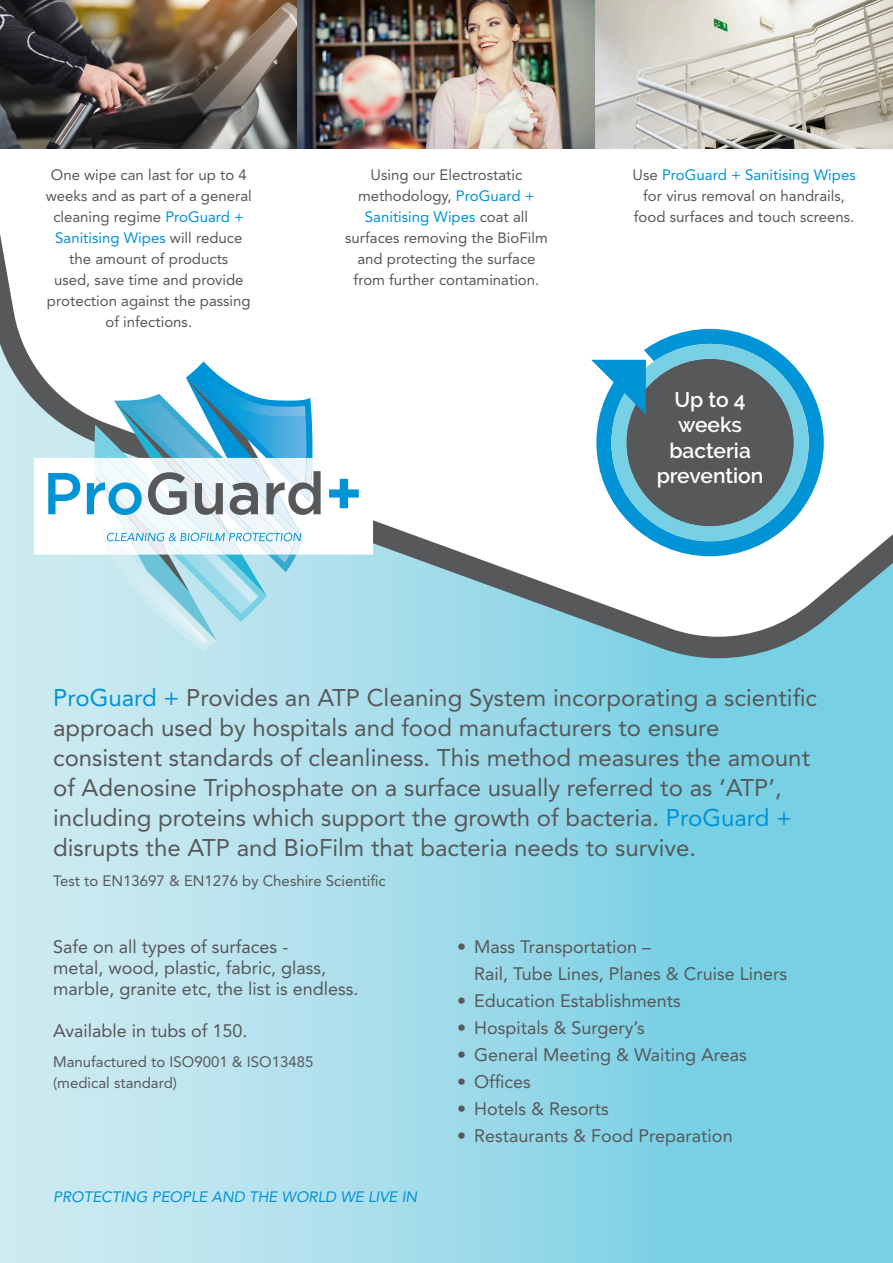
<style>
.page{position:relative;width:893px;height:1263px;background:#fff}
.page>*{position:absolute;margin:0;border:0;box-sizing:border-box;transform-origin:0 0}
.t1{font:24px/30px "Avenir";color:#57585a}
.t2{font:600 21px/25.5px "Raleway";color:#fff;text-align:center}
.t3{font:18px/21px "Avenir";color:#57585a}
.t4{font:15px/21px "Avenir";color:#57585a;text-align:center}
.t5{font:italic 15px "Avenir";color:#0093d6}
.s1{color:#0093d6}
</style>
<div class="page">
<div style="left:0;top:64px;width:893px;height:1199px;background:linear-gradient(to right,#d3ecf1,#6acbe2)"></div>
<svg style="left:0;top:149px;width:893px;height:13px"></svg>
<svg style="left:0;top:162px;width:893px;height:496px"></svg>
<svg style="left:34px;top:361px;width:339px;height:290px"></svg>
<img style="left:0;top:0;width:893px;height:149px">
<div style="left:626px;top:359px;width:168px;height:167px;background:#57585a;border-radius:50%"></div>
<div style="left:596px;top:329px;width:228px;height:227px;border:15px solid #0093d6;border-radius:50%"></div>
<div style="left:611px;top:344px;width:198px;height:197px;border:15px solid #78d0e4;border-radius:50%"></div>
<svg style="left:591px;top:341px;width:71px;height:74px"></svg>
<p class="t4" style="left:46px;top:165px;width:207px">One wipe can last for up to 4 weeks and as part of a general cleaning regime <span class="s1">ProGuard +<br>Sanitising Wipes</span> will reduce the amount of products<br>used, save time and provide protection against the passing of infections.</p>
<p class="t4" style="left:345px;top:165px;width:204px">Using our Electrostatic methodology, <span class="s1">ProGuard +<br>Sanitising Wipes</span> coat all surfaces removing the BioFilm and protecting the surface from further contamination.</p>
<p class="t4" style="left:633px;top:165px;width:225px">Use <span class="s1">ProGuard + Sanitising Wipes </span>for virus removal on handrails, food surfaces and touch screens.</p>
<h2 class="t2" style="left:657px;top:387px;width:108px">Up to 4 weeks bacteria prevention</h2>
<p class="t1" style="left:53px;top:683px;width:765px"><span class="s1">ProGuard +</span> Provides an ATP Cleaning System incorporating a scientific approach used by hospitals and food manufacturers to ensure consistent standards of cleanliness. This method measures the amount of Adenosine Triphosphate on a surface usually referred to as ‘ATP’, including proteins which support the growth of bacteria. <span class="s1">ProGuard + </span>disrupts the ATP and BioFilm that bacteria needs to survive.</p>
<p class="t4" style="left:53px;top:870px;width:334px">Test to EN13697 &amp; EN1276 by Cheshire Scientific</p>
<p class="t3" style="left:53px;top:937px;width:307px">Safe on all types of surfaces -<br>metal, wood, plastic, fabric, glass, marble, granite etc, the list is endless.</p>
<p class="t3" style="left:53px;top:1021px;width:196px">Available in tubs of 150.</p>
<p class="t4" style="left:53px;top:1052px;width:262px;text-align:left">Manufactured to ISO9001 &amp; ISO13485 (medical standard)</p>
<p class="t5" style="left:53px;top:1188px;width:366px">PROTECTING PEOPLE AND THE WORLD WE LIVE IN</p>
<p class="t3" style="left:474px;top:934px;width:315px;line-height:27px;text-indent:-17px">• Mass Transportation –<br>Rail, Tube Lines, Planes &amp; Cruise Liners</p>
<p class="t3" style="left:457px;top:991px;width:225px">• Education Establishments</p>
<p class="t3" style="left:457px;top:1018px;width:189px">• Hospitals &amp; Surgery’s</p>
<p class="t3" style="left:457px;top:1045px;width:291px">• General Meeting &amp; Waiting Areas</p>
<p class="t3" style="left:457px;top:1072px;width:75px">• Offices</p>
<p class="t3" style="left:457px;top:1099px;width:153px">• Hotels &amp; Resorts</p>
<p class="t3" style="left:457px;top:1126px;width:277px">• Restaurants &amp; Food Preparation</p>
</div>
